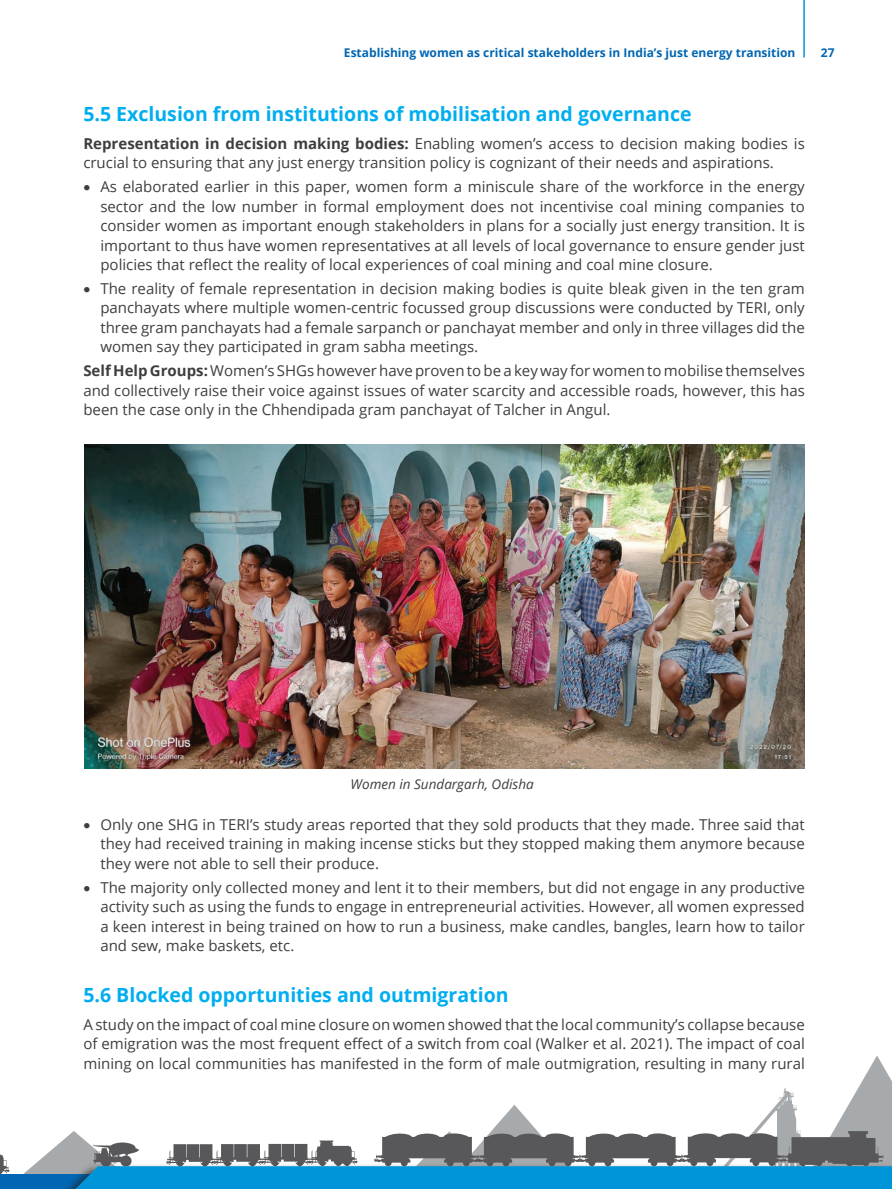
<style>
.page{position:relative;width:892px;height:1189px;background:#fff}
.page>*{position:absolute;margin:0;border:0;box-sizing:border-box;transform-origin:0 0}
.t1{font:700 19.5px "Open Sans";color:#00aeef}
.t2{font:15px/19.5px "Open Sans";color:#3e3e3f;text-align:justify}
.t3{font:italic 13.5px "Open Sans";color:#3e3e3f}
.t4{font:700 12px "Open Sans";color:#0166b3}
.s1{font-weight:700}
</style>
<div class="page">
<svg style="left:0;top:1154px;width:10px;height:20px"></svg>
<hr style="left:803px;top:0;width:1px;height:57px;background:#0095d9">
<img style="left:84px;top:445px;width:719px;height:324px">
<svg style="left:17px;top:1056px;width:875px;height:133px"></svg>
<p class="t4" style="left:344px;top:45px;width:453px">Establishing women as critical stakeholders in India’s just energy transition</p>
<p class="t4" style="left:820px;top:45px;width:15px">27</p>
<h1 class="t1" style="left:83px;top:100px;width:609px">5.5 Exclusion from institutions of mobilisation and governance</h1>
<p class="t2" style="left:83px;top:133px;width:722px"><span class="s1">Representation in decision making bodies:</span> Enabling women’s access to decision making bodies is crucial to ensuring that any just energy transition policy is cognizant of their needs and aspirations.</p>
<p class="t2" style="left:100px;top:177px;width:705px;text-indent:-17px">• As elaborated earlier in this paper, women form a miniscule share of the workforce in the energy sector and the low number in formal employment does not incentivise coal mining companies to consider women as important enough stakeholders in plans for a socially just energy transition. It is important to thus have women representatives at all levels of local governance to ensure gender just policies that reflect the reality of local experiences of coal mining and coal mine closure.</p>
<p class="t2" style="left:100px;top:278px;width:705px;text-indent:-17px">• The reality of female representation in decision making bodies is quite bleak given in the ten gram panchayats where multiple women-centric focussed group discussions were conducted by TERI, only three gram panchayats had a female sarpanch or panchayat member and only in three villages did the women say they participated in gram sabha meetings.</p>
<p class="t2" style="left:83px;top:361px;width:722px"><span class="s1">Self Help Groups:</span> Women’s SHGs however have proven to be a key way for women to mobilise themselves and collectively raise their voice against issues of water scarcity and accessible roads, however, this has been the case only in the Chhendipada gram panchayat of Talcher in Angul.</p>
<p class="t3" style="left:350px;top:775px;width:185px">Women in Sundargarh, Odisha</p>
<p class="t2" style="left:100px;top:814px;width:705px;text-indent:-17px">• Only one SHG in TERI’s study areas reported that they sold products that they made. Three said that they had received training in making incense sticks but they stopped making them anymore because they were not able to sell their produce.</p>
<p class="t2" style="left:100px;top:877px;width:705px;text-indent:-17px">• The majority only collected money and lent it to their members, but did not engage in any productive activity such as using the funds to engage in entrepreneurial activities. However, all women expressed a keen interest in being trained on how to run a business, make candles, bangles, learn how to tailor and sew, make baskets, etc.</p>
<h1 class="t1" style="left:83px;top:981px;width:426px">5.6 Blocked opportunities and outmigration</h1>
<p class="t2" style="left:83px;top:1014px;width:722px">A study on the impact of coal mine closure on women showed that the local community’s collapse because of emigration was the most frequent effect of a switch from coal (Walker et al. 2021). The impact of coal mining on local communities has manifested in the form of male outmigration, resulting in many rural</p>
</div>
